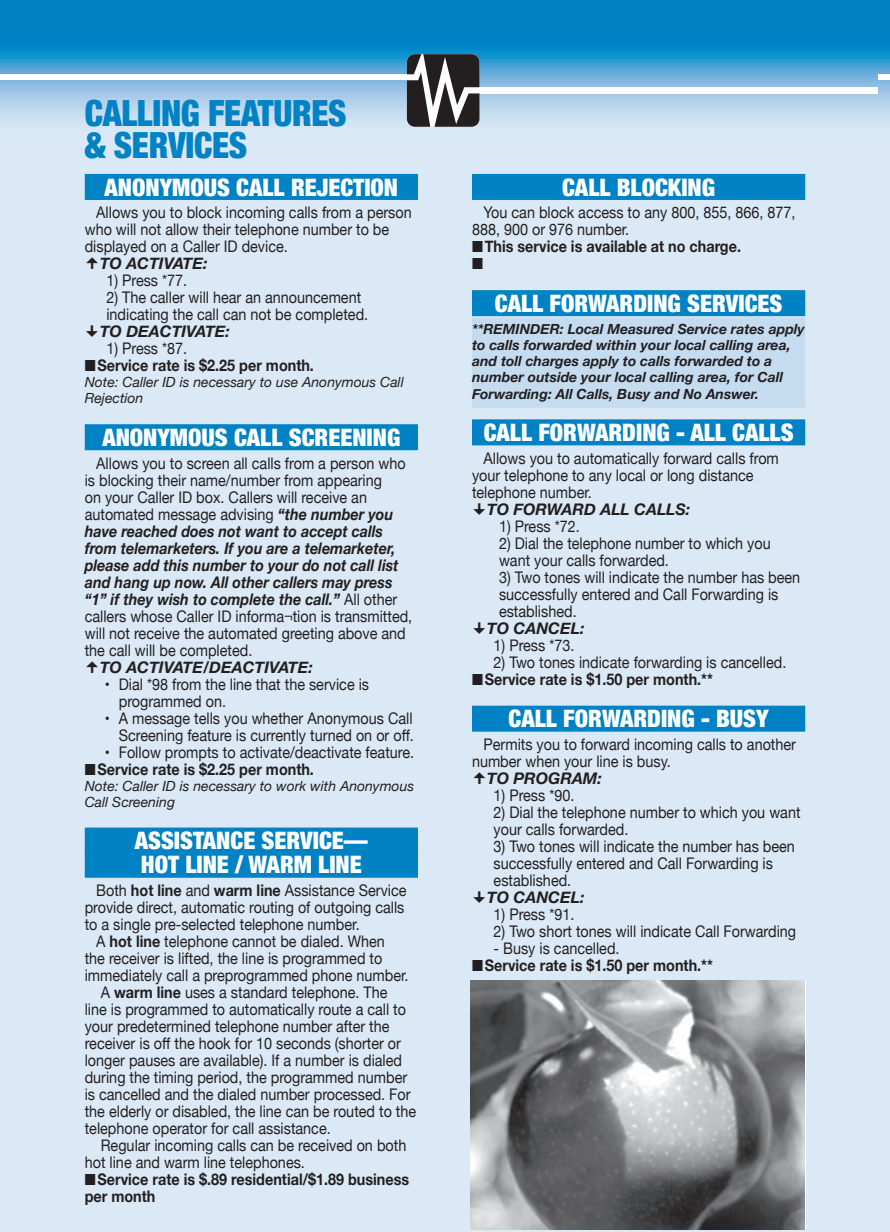
<style>
.page{position:relative;width:890px;height:1232px;background:#fff}
.page>*{position:absolute;margin:0;border:0;box-sizing:border-box;transform-origin:0 0}
.t1{font:900 condensed 36px/32px "Helvetica Neue";letter-spacing:-.01em;color:#0082c5;scale:.95 1}
.t2{font:900 condensed 24px/24.2px "Helvetica Neue";color:#fff}
.t3{font:16px/17px "Helvetica Neue";color:#231f20;scale:.9 1}
.t4{font:700 16px/17px "Helvetica Neue";color:#231f20;scale:.9 1}
.t5{font:italic 700 16px "Helvetica Neue";color:#231f20}
.t6{font:16px "Zapf Dingbats ITC";color:#231f20;scale:.9 1}
.t7{font:italic 700 14px/16.2px "Helvetica Neue";color:#231f20}
.t8{font:italic 14px/16px "Helvetica Neue";color:#231f20}
.s1{font-weight:700;font-style:italic}
.s2{font-weight:700}
</style>
<div class="page">
<div style="left:877px;top:0;width:12px;height:1231px;background:#dae9f5"></div>
<svg style="left:877px;top:0;width:12px;height:120px"></svg>
<div style="left:877px;top:74px;width:12px;height:6px;background:#fff"></div>
<div style="left:0;top:0;width:877px;height:1231px;background:#dae9f5"></div>
<svg style="left:0;top:0;width:877px;height:122px;background:#46a1d4"></svg>
<div style="left:0;top:74px;width:409px;height:6px;background:#fff"></div>
<div style="left:477px;top:87px;width:400px;height:6px;background:#fff"></div>
<svg style="left:407px;top:54px;width:72px;height:73px;background:#5c595a"></svg>
<div style="left:85px;top:174px;width:333px;height:26px;background:#0082c5"></div>
<div style="left:85px;top:424px;width:333px;height:26px;background:#0082c5"></div>
<div style="left:85px;top:827px;width:333px;height:26px;background:#0082c5"></div>
<div style="left:85px;top:851px;width:333px;height:26px;background:#0082c5"></div>
<div style="left:472px;top:174px;width:333px;height:26px;background:#0082c5"></div>
<div style="left:472px;top:290px;width:333px;height:26px;background:#0082c5"></div>
<div style="left:472px;top:317px;width:333px;height:90px;background:#c4dbf0"></div>
<div style="left:472px;top:419px;width:333px;height:26px;background:#0082c5"></div>
<div style="left:472px;top:705px;width:333px;height:26px;background:#0082c5"></div>
<img style="left:471px;top:980px;width:333px;height:249px">
<h1 class="t1" style="left:85px;top:95px;width:277px">CALLING FEATURES &amp; SERVICES</h1>
<h2 class="t2" style="left:105px;top:174px;width:295px">ANONYMOUS CALL REJECTION</h2>
<p class="t3" style="left:85px;top:205px;width:365px;text-indent:12px">Allows you to block incoming calls from a person who will not allow their telephone number to be displayed on a Caller ID device.</p>
<p class="t5" style="left:100px;top:251px;width:109px">TO ACTIVATE:</p>
<p class="t3" style="left:106px;top:273px;width:89px">1) Press *77.</p>
<p class="t3" style="left:106px;top:290px;width:290px">2) The caller will hear an announcement indicating the call can not be completed.</p>
<p class="t5" style="left:100px;top:319px;width:132px">TO DEACTIVATE:</p>
<p class="t3" style="left:106px;top:341px;width:89px">1) Press *87.</p>
<p class="t4" style="left:85px;top:358px;width:256px">■Service rate is $2.25 per month.</p>
<p class="t8" style="left:85px;top:375px;width:320px">Note: Caller ID is necessary to use Anonymous Call<br>Rejection</p>
<h2 class="t2" style="left:102px;top:424px;width:299px">ANONYMOUS CALL SCREENING</h2>
<p class="t3" style="left:85px;top:455px;width:365px;text-indent:12px">Allows you to screen all calls from a person who is blocking their name/number from appearing<br>on your Caller ID box. Callers will receive an automated message advising <span class="s1">“the number you have reached does not want to accept calls from telemarketers. If you are a telemarketer, please add this number to your do not call list and hang up now. All other callers may press “1” if they wish to complete the call.”</span> All other callers whose Caller ID informa¬tion is transmitted, will not receive the automated greeting above and the call will be completed.</p>
<p class="t5" style="left:100px;top:654px;width:215px">TO ACTIVATE/DEACTIVATE:</p>
<p class="t3" style="left:119px;top:676px;width:279px;text-indent:-14px">• Dial *98 from the line that the service is programmed on.</p>
<p class="t3" style="left:105px;top:710px;width:345px;text-align:right">• A message tells you whether Anonymous Call<br>Screening feature is currently turned on or off.</p>
<p class="t3" style="left:105px;top:744px;width:342px">• Follow prompts to activate/deactivate feature.</p>
<p class="t4" style="left:85px;top:761px;width:256px">■Service rate is $2.25 per month.</p>
<p class="t8" style="left:85px;top:778px;width:331px">Note: Caller ID is necessary to work with Anonymous<br>Call Screening</p>
<h2 class="t2" style="left:135px;top:827px;width:234px">ASSISTANCE SERVICE—<br>HOT LINE / WARM LINE</h2>
<p class="t3" style="left:85px;top:883px;width:359px;text-indent:12px">Both <span class="s2">hot line</span> and <span class="s2">warm line</span> Assistance Service provide direct, automatic routing of outgoing calls to a single pre-selected telephone number.</p>
<p class="t3" style="left:96px;top:933px;width:322px">A <span class="s2">hot line</span> telephone cannot be dialed. When</p>
<p class="t3" style="left:85px;top:950px;width:332px">the receiver is lifted, the line is programmed to</p>
<p class="t3" style="left:85px;top:967px;width:358px">immediately call a preprogrammed phone number.</p>
<p class="t3" style="left:101px;top:984px;width:320px">A <span class="s2">warm line</span> uses a standard telephone. The</p>
<p class="t3" style="left:85px;top:1001px;width:358px">line is programmed to automatically route a call to</p>
<p class="t3" style="left:85px;top:1018px;width:340px">your predetermined telephone number after the</p>
<p class="t3" style="left:85px;top:1035px;width:353px">receiver is off the hook for 10 seconds (shorter or</p>
<p class="t3" style="left:85px;top:1052px;width:354px">longer pauses are available). If a number is dialed</p>
<p class="t3" style="left:85px;top:1069px;width:360px">during the timing period, the programmed number</p>
<p class="t3" style="left:85px;top:1086px;width:363px">is cancelled and the dialed number processed. For</p>
<p class="t3" style="left:85px;top:1103px;width:370px">the elderly or disabled, the line can be routed to the</p>
<p class="t3" style="left:85px;top:1120px;width:272px">telephone operator for call assistance.</p>
<p class="t3" style="left:101px;top:1137px;width:341px">Regular incoming calls can be received on both</p>
<p class="t3" style="left:85px;top:1154px;width:243px">hot line and warm line telephones.</p>
<p class="t4" style="left:85px;top:1171px;width:362px">■Service rate is $.89 residential/$1.89 business per month</p>
<h2 class="t2" style="left:562px;top:174px;width:154px">CALL BLOCKING</h2>
<p class="t3" style="left:472px;top:205px;width:361px;text-indent:12px">You can block access to any 800, 855, 866, 877,<br>888, 900 or 976 number.</p>
<p class="t4" style="left:472px;top:239px;width:300px">■This service is available at no charge.</p>
<p class="t6" style="left:472px;top:256px;width:14px">■</p>
<h2 class="t2" style="left:494px;top:290px;width:289px">CALL FORWARDING SERVICES</h2>
<p class="t7" style="left:472px;top:321px;width:334px">**REMINDER: Local Measured Service rates apply to calls forwarded within your local calling area, and toll charges apply to calls forwarded to a number outside your local calling area, for Call Forwarding: All Calls, Busy and No Answer.</p>
<h2 class="t2" style="left:483px;top:419px;width:311px">CALL FORWARDING - ALL CALLS</h2>
<p class="t3" style="left:472px;top:450px;width:342px;text-indent:12px">Allows you to automatically forward calls from your telephone to any local or long distance telephone number.</p>
<p class="t5" style="left:487px;top:496px;width:205px">TO FORWARD ALL CALLS:</p>
<p class="t3" style="left:499px;top:518px;width:89px">1) Press *72.</p>
<p class="t3" style="left:499px;top:535px;width:303px">2) Dial the telephone number to which you want your calls forwarded.</p>
<p class="t3" style="left:499px;top:569px;width:336px">3) Two tones will indicate the number has been successfully entered and Call Forwarding is established.</p>
<p class="t5" style="left:487px;top:615px;width:99px">TO CANCEL:</p>
<p class="t3" style="left:493px;top:637px;width:89px">1) Press *73.</p>
<p class="t3" style="left:493px;top:654px;width:324px">2) Two tones indicate forwarding is cancelled.</p>
<p class="t4" style="left:472px;top:671px;width:269px">■Service rate is $1.50 per month.**</p>
<h2 class="t2" style="left:508px;top:705px;width:261px">CALL FORWARDING - BUSY</h2>
<p class="t3" style="left:472px;top:737px;width:361px;text-indent:12px">Permits you to forward incoming calls to another number when your line is busy.</p>
<p class="t5" style="left:487px;top:766px;width:116px">TO PROGRAM:</p>
<p class="t3" style="left:493px;top:788px;width:89px">1) Press *90.</p>
<p class="t3" style="left:493px;top:805px;width:342px">2) Dial the telephone number to which you want your calls forwarded.</p>
<p class="t3" style="left:493px;top:838px;width:336px">3) Two tones will indicate the number has been successfully entered and Call Forwarding is established.</p>
<p class="t5" style="left:487px;top:885px;width:99px">TO CANCEL:</p>
<p class="t3" style="left:493px;top:907px;width:89px">1) Press *91.</p>
<p class="t3" style="left:493px;top:924px;width:337px">2) Two short tones will indicate Call Forwarding</p>
<p class="t3" style="left:493px;top:941px;width:139px">- Busy is cancelled.</p>
<p class="t4" style="left:472px;top:957px;width:269px">■Service rate is $1.50 per month.**</p>
</div>
